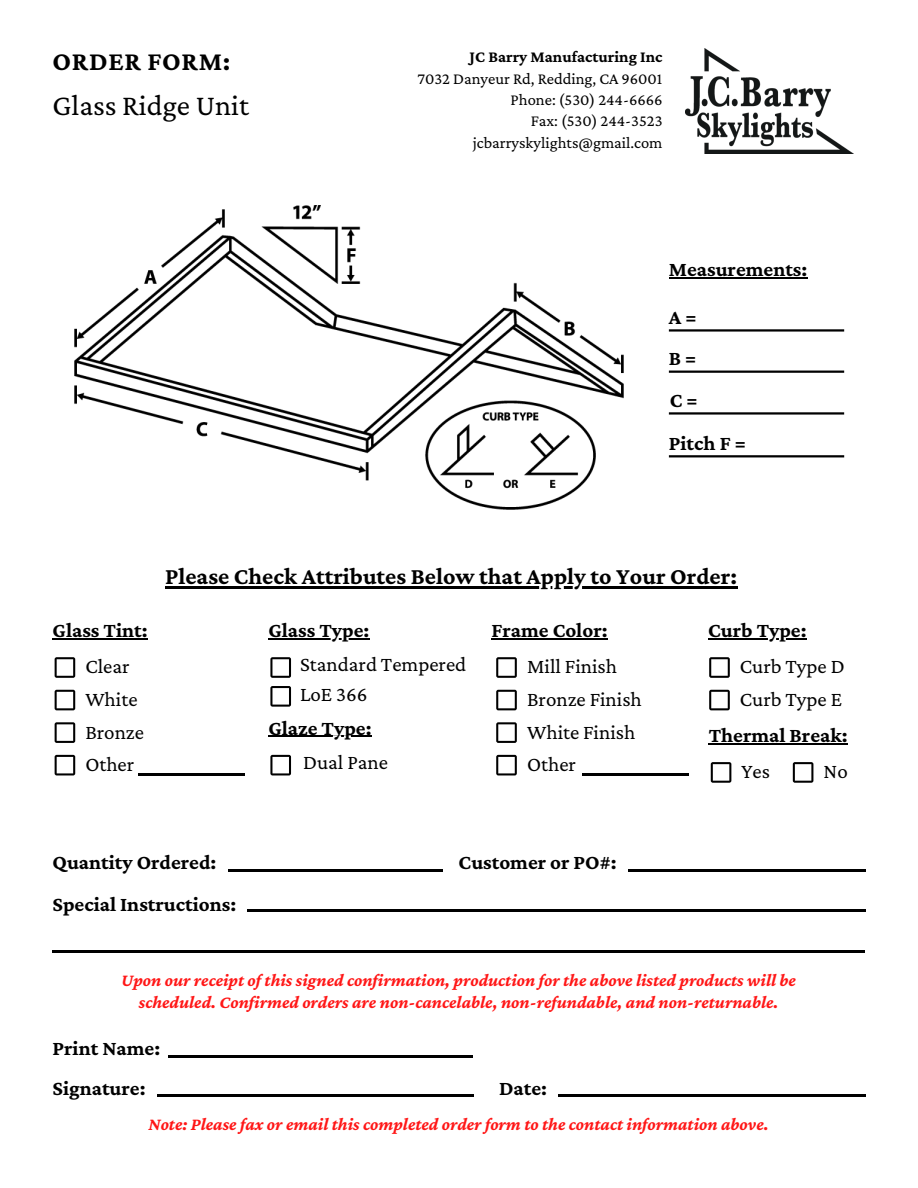
<style>
.page{position:relative;width:918px;height:1188px;background:#fff}
.page>*{position:absolute;margin:0;border:0;box-sizing:border-box;transform-origin:0 0}
.t1{font:30px "Crimson Pro";color:#000}
.t2{font:700 27px "Crimson Pro";letter-spacing:.025em;color:#000}
.t3{font:700 24px "Crimson Pro";color:#000}
.t4{font:700 21px "Crimson Pro";color:#000}
.t5{font:21px/32.7px "Crimson Pro";color:#000}
.t6{font:italic 700 18px/22.5px "Crimson Pro";color:#ff1616;text-align:center}
.t7{font:16.5px "Crimson Pro";color:#000}
.t8{font:700 16.5px "Crimson Pro";color:#000}
</style>
<div class="page">
<svg style="left:709px;top:657px;width:21px;height:21px"></svg>
<svg style="left:709px;top:690px;width:21px;height:20px"></svg>
<svg style="left:496px;top:657px;width:21px;height:21px"></svg>
<svg style="left:55px;top:657px;width:20px;height:21px"></svg>
<svg style="left:496px;top:690px;width:21px;height:20px"></svg>
<svg style="left:55px;top:690px;width:20px;height:20px"></svg>
<svg style="left:496px;top:722px;width:21px;height:21px"></svg>
<svg style="left:55px;top:722px;width:20px;height:21px"></svg>
<svg style="left:496px;top:755px;width:21px;height:20px"></svg>
<svg style="left:55px;top:755px;width:20px;height:20px"></svg>
<hr style="left:582px;top:773px;width:107px;height:2px;background:#000">
<hr style="left:139px;top:773px;width:106px;height:2px;background:#000">
<img style="left:686px;top:48px;width:167px;height:105px">
<hr style="left:168px;top:1055px;width:305px;height:2px;background:#000">
<hr style="left:157px;top:1095px;width:316px;height:2px;background:#000">
<hr style="left:558px;top:1095px;width:307px;height:2px;background:#000">
<hr style="left:229px;top:869px;width:214px;height:2px;background:#000">
<hr style="left:628px;top:869px;width:237px;height:2px;background:#000">
<hr style="left:247px;top:910px;width:618px;height:2px;background:#000">
<hr style="left:53px;top:951px;width:812px;height:2px;background:#000">
<img style="left:74px;top:206px;width:549px;height:304px">
<hr style="left:165px;top:586px;width:573px;height:2px;background:#000">
<hr style="left:708px;top:638px;width:93px;height:1px;background:#000">
<hr style="left:491px;top:638px;width:117px;height:1px;background:#000">
<hr style="left:669px;top:329px;width:175px;height:3px;background:#000">
<hr style="left:669px;top:455px;width:175px;height:2px;background:#000">
<hr style="left:669px;top:412px;width:175px;height:3px;background:#000">
<hr style="left:669px;top:371px;width:175px;height:2px;background:#000">
<hr style="left:669px;top:277px;width:133px;height:1px;background:#000">
<svg style="left:270px;top:755px;width:21px;height:20px"></svg>
<svg style="left:270px;top:657px;width:21px;height:21px"></svg>
<svg style="left:270px;top:686px;width:21px;height:21px"></svg>
<hr style="left:268px;top:638px;width:101px;height:1px;background:#000">
<hr style="left:268px;top:736px;width:104px;height:1px;background:#000">
<hr style="left:53px;top:638px;width:95px;height:1px;background:#000">
<svg style="left:711px;top:762px;width:20px;height:21px"></svg>
<svg style="left:793px;top:762px;width:20px;height:21px"></svg>
<hr style="left:709px;top:743px;width:139px;height:1px;background:#000">
<p class="t2" style="left:53px;top:45px;width:179px">ORDER FORM:</p>
<p class="t1" style="left:53px;top:88px;width:198px">Glass Ridge Unit</p>
<h5 class="t8" style="left:470px;top:47px;width:194px">JC Barry Manufacturing Inc</h5>
<h4 class="t7" style="left:418px;top:69px;width:246px">7032 Danyeur Rd, Redding, CA 96001</h4>
<h4 class="t7" style="left:511px;top:90px;width:153px">Phone: (530) 244-6666</h4>
<h4 class="t7" style="left:531px;top:112px;width:133px">Fax: (530) 244-3523</h4>
<h5 class="t7" style="left:473px;top:133px;width:191px">jcbarryskylights@gmail.com</h5>
<p class="t4" style="left:669px;top:257px;width:140px">Measurements:</p>
<p class="t4" style="left:669px;top:305px;width:29px">A =</p>
<h5 class="t4" style="left:669px;top:346px;width:29px">B =</h5>
<h6 class="t4" style="left:670px;top:388px;width:29px">C =</h6>
<p class="t4" style="left:669px;top:431px;width:78px">Pitch F =</p>
<p class="t4" style="left:53px;top:618px;width:97px">Glass Tint:</p>
<h6 class="t5" style="left:85px;top:650px;width:60px">Clear<br>White<br>Bronze<br>Other</h6>
<p class="t3" style="left:165px;top:562px;width:573px">Please Check Attributes Below that Apply to Your Order:</p>
<h5 class="t4" style="left:268px;top:618px;width:102px">Glass Type:</h5>
<p class="t5" style="left:300px;top:650px;width:168px;line-height:29.2px">Standard Tempered<br>LoE 366</p>
<p class="t4" style="left:268px;top:716px;width:105px">Glaze Type:</p>
<p class="t5" style="left:303px;top:746px;width:86px">Dual Pane</p>
<p class="t4" style="left:491px;top:618px;width:118px">Frame Color:</p>
<p class="t4" style="left:708px;top:618px;width:100px">Curb Type:</p>
<p class="t5" style="left:527px;top:650px;width:116px">Mill Finish<br>Bronze Finish<br>White Finish<br>Other</p>
<p class="t5" style="left:740px;top:650px;width:106px">Curb Type D<br>Curb Type E</p>
<p class="t4" style="left:709px;top:723px;width:140px">Thermal Break:</p>
<h6 class="t5" style="left:742px;top:755px;width:30px">Yes</h6>
<h5 class="t5" style="left:824px;top:755px;width:26px">No</h5>
<p class="t4" style="left:53px;top:850px;width:165px">Quantity Ordered:</p>
<p class="t4" style="left:459px;top:850px;width:159px">Customer or PO#:</p>
<p class="t4" style="left:53px;top:892px;width:185px">Special Instructions:</p>
<h3 class="t6" style="left:121px;top:968px;width:676px">Upon our receipt of this signed confirmation, production for the above listed products will be scheduled. Confirmed orders are non-cancelable, non-refundable, and non-returnable.</h3>
<p class="t4" style="left:53px;top:1036px;width:109px">Print Name:</p>
<h6 class="t4" style="left:53px;top:1076px;width:95px">Signature:</h6>
<h5 class="t4" style="left:499px;top:1076px;width:49px">Date:</h5>
<h5 class="t6" style="left:148px;top:1112px;width:622px">Note: Please fax or email this completed order form to the contact information above.</h5>
</div>
